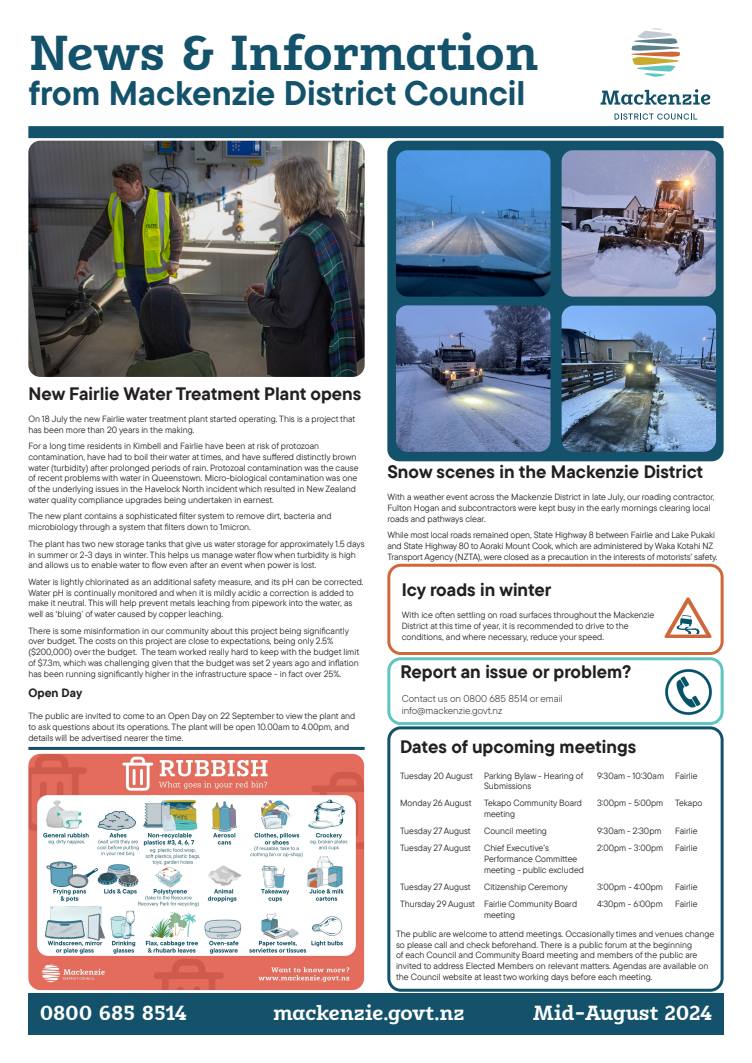
<style>
.page{position:relative;width:752px;height:1063px;background:#fff}
.page>*{position:absolute;margin:0;border:0;box-sizing:border-box;transform-origin:0 0}
.t1{font:700 48px "Karbid Slab Pro";color:#13526a}
.t2{font:700 34px "TT Commons Pro";color:#13526a}
.t3{font:700 20px "Karbid Slab Pro";letter-spacing:-.015em;color:#fff}
.Heading_1{font:700 18px "TT Commons Pro";color:#231f20}
.Heading_2{font:700 12px "TT Commons Pro";color:#231f20}
.Body_8pt{font:300 10px/12px "TT Commons Pro";color:#231f20}
.Body_9pt{font:9px/10.8px "TT Commons Pro";color:#231f20}
.Body_10pt{font:9px/10.8px "TT Commons Pro";color:#231f20}
.Body_8pt-2{font:9px "TT Commons Pro";color:#231f20}
</style>
<div class="page">
<svg style="left:614px;top:113px;width:83px;height:7px"></svg>
<svg style="left:600px;top:89px;width:110px;height:16px"></svg>
<svg style="left:631px;top:28px;width:48px;height:49px"></svg>
<div style="left:28px;top:126px;width:695px;height:12px;background:#13526a"></div>
<div style="left:28px;top:993px;width:695px;height:42px;background:#13526a"></div>
<div style="left:387px;top:141px;width:336px;height:320px;background:#13526a;border-radius:12px"></div>
<div style="left:387px;top:657px;width:336px;height:68px;border:3px solid #60c5c1;border-radius:12px"></div>
<img style="left:665px;top:669px;width:47px;height:46px">
<img style="left:28px;top:141px;width:336px;height:236px">
<div style="left:387px;top:726px;width:336px;height:266px;border:3px solid #13526a;border-radius:12px"></div>
<hr style="left:28px;top:747px;width:336px;height:3px;background:#13526a">
<img style="left:396px;top:305px;width:154px;height:147px">
<img style="left:396px;top:150px;width:154px;height:147px">
<img style="left:561px;top:150px;width:154px;height:147px">
<img style="left:561px;top:306px;width:154px;height:146px">
<img style="left:28px;top:754px;width:336px;height:236px">
<img style="left:664px;top:597px;width:47px;height:40px">
<div style="left:387px;top:564px;width:336px;height:91px;border:3px solid #d0683a;border-radius:12px"></div>
<h1 class="t1" style="left:29px;top:21px;width:511px">News &amp; Information</h1>
<h2 class="t2" style="left:28px;top:67px;width:498px">from Mackenzie District Council</h2>
<p class="Heading_1" style="left:28px;top:380px;width:334px">New Fairlie Water Treatment Plant opens</p>
<p class="Body_9pt" style="left:28px;top:413px;width:328px">On 18 July the new Fairlie water treatment plant started operating. This is a project that has been more than 20 years in the making.</p>
<p class="Body_9pt" style="left:28px;top:440px;width:331px">For a long time residents in Kimbell and Fairlie have been at risk of protozoan contamination, have had to boil their water at times, and have suffered distinctly brown water (turbidity) after prolonged periods of rain. Protozoal contamination was the cause of recent problems with water in Queenstown. Micro-biological contamination was one of the underlying issues in the Havelock North incident which resulted in New Zealand water quality compliance upgrades being undertaken in earnest.</p>
<p class="Body_9pt" style="left:28px;top:511px;width:304px">The new plant contains a sophisticated filter system to remove dirt, bacteria and microbiology through a system that filters down to 1micron.</p>
<p class="Body_9pt" style="left:28px;top:538px;width:337px">The plant has two new storage tanks that give us water storage for approximately 1.5 days in summer or 2-3 days in winter. This helps us manage water flow when turbidity is high and allows us to enable water to flow even after an event when power is lost.</p>
<p class="Body_9pt" style="left:28px;top:576px;width:336px">Water is lightly chlorinated as an additional safety measure, and its pH can be corrected.<br>Water pH is continually monitored and when it is mildly acidic a correction is added to make it neutral. This will help prevent metals leaching from pipework into the water, as well as ‘bluing’ of water caused by copper leaching.</p>
<p class="Body_9pt" style="left:28px;top:625px;width:332px">There is some misinformation in our community about this project being significantly over budget. The costs on this project are close to expectations, being only 2.5% ($200,000) over the budget. The team worked really hard to keep with the budget limit of $7.3m, which was challenging given that the budget was set 2 years ago and inflation has been running significantly higher in the infrastructure space - in fact over 25%.</p>
<p class="Heading_2" style="left:28px;top:684px;width:55px">Open Day</p>
<p class="Body_9pt" style="left:28px;top:711px;width:328px">The public are invited to come to an Open Day on 22 September to view the plant and to ask questions about its operations. The plant will be open 10.00am to 4.00pm, and details will be advertised nearer the time.</p>
<p class="Heading_1" style="left:387px;top:458px;width:317px">Snow scenes in the Mackenzie District</p>
<p class="Body_9pt" style="left:387px;top:491px;width:328px">With a weather event across the Mackenzie District in late July, our roading contractor,<br>Fulton Hogan and subcontractors were kept busy in the early mornings clearing local roads and pathways clear.</p>
<p class="Body_9pt" style="left:387px;top:530px;width:331px">While most local roads remained open, State Highway 8 between Fairlie and Lake Pukaki and State Highway 80 to Aoraki Mount Cook, which are administered by Waka Kotahi NZ<br>Transport Agency (NZTA), were closed as a precaution in the interests of motorists’ safety.</p>
<p class="Heading_1" style="left:401px;top:576px;width:151px">Icy roads in winter</p>
<p class="Body_9pt" style="left:401px;top:610px;width:254px">With ice often settling on road surfaces throughout the Mackenzie<br>District at this time of year, it is recommended to drive to the conditions, and where necessary, reduce your speed.</p>
<p class="Heading_1" style="left:400px;top:658px;width:232px">Report an issue or problem?</p>
<p class="Body_8pt" style="left:401px;top:692px;width:163px">Contact us on 0800 685 8514 or email info@mackenzie.govt.nz</p>
<p class="Heading_1" style="left:400px;top:733px;width:237px">Dates of upcoming meetings</p>
<p class="Body_8pt-2" style="left:400px;top:769px;width:74px">Tuesday 20 August</p>
<p class="Body_10pt" style="left:484px;top:770px;width:101px">Parking Bylaw - Hearing of<br>Submissions</p>
<p class="Body_10pt" style="left:596px;top:770px;width:68px">9:30am - 10:30am</p>
<p class="Body_10pt" style="left:674px;top:770px;width:24px">Fairlie</p>
<p class="Body_8pt-2" style="left:400px;top:797px;width:73px">Monday 26 August</p>
<p class="Body_10pt" style="left:484px;top:798px;width:99px">Tekapo Community Board meeting</p>
<p class="Body_10pt" style="left:596px;top:798px;width:68px">3:00pm - 5:00pm</p>
<p class="Body_10pt" style="left:674px;top:798px;width:29px">Tekapo</p>
<p class="Body_10pt" style="left:400px;top:826px;width:72px">Tuesday 27 August</p>
<p class="Body_10pt" style="left:484px;top:826px;width:64px">Council meeting</p>
<p class="Body_10pt" style="left:596px;top:826px;width:66px">9:30am - 2:30pm</p>
<p class="Body_10pt" style="left:674px;top:826px;width:24px">Fairlie</p>
<p class="Body_10pt" style="left:400px;top:843px;width:72px">Tuesday 27 August</p>
<p class="Body_10pt" style="left:484px;top:843px;width:101px">Chief Executive’s<br>Performance Committee meeting - public excluded</p>
<p class="Body_10pt" style="left:596px;top:843px;width:68px">2:00pm - 3:00pm</p>
<p class="Body_10pt" style="left:674px;top:843px;width:24px">Fairlie</p>
<p class="Body_10pt" style="left:400px;top:881px;width:72px">Tuesday 27 August</p>
<p class="Body_10pt" style="left:484px;top:881px;width:85px">Citizenship Ceremony</p>
<p class="Body_10pt" style="left:596px;top:881px;width:67px">3:00pm - 4:00pm</p>
<p class="Body_10pt" style="left:674px;top:881px;width:24px">Fairlie</p>
<p class="Body_10pt" style="left:400px;top:898px;width:76px">Thursday 29 August</p>
<p class="Body_10pt" style="left:484px;top:898px;width:94px">Fairlie Community Board meeting</p>
<p class="Body_10pt" style="left:596px;top:898px;width:67px">4:30pm - 6:00pm</p>
<p class="Body_10pt" style="left:674px;top:898px;width:24px">Fairlie</p>
<p class="Body_9pt" style="left:396px;top:928px;width:319px">The public are welcome to attend meetings. Occasionally times and venues change so please call and check beforehand. There is a public forum at the beginning<br>of each Council and Community Board meeting and members of the public are invited to address Elected Members on relevant matters. Agendas are available on the Council website at least two working days before each meeting.</p>
<h3 class="t3" style="left:40px;top:1000px;width:149px">0800 685 8514</h3>
<h3 class="t3" style="left:273px;top:1000px;width:193px">mackenzie.govt.nz</h3>
<p class="t3" style="left:532px;top:1000px;width:181px">Mid-August 2024</p>
</div>
